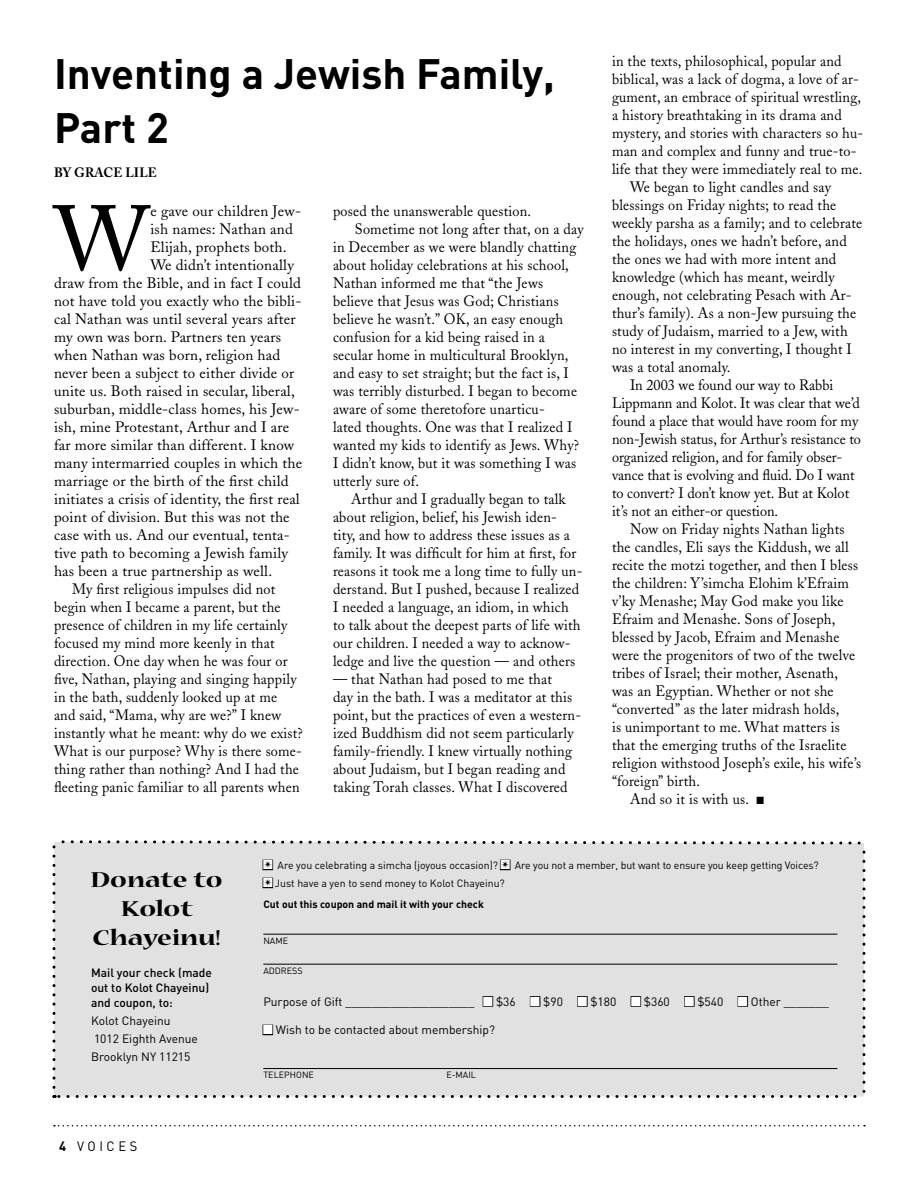
<style>
.page{position:relative;width:918px;height:1188px;background:#fff}
.page>*{position:absolute;margin:0;border:0;box-sizing:border-box;transform-origin:0 0}
.body_drop_cap{font:90.9px "Adobe Caslon";color:#000}
.headline{font:700 42px/54px "DIN";color:#000}
.t1{font:700 expanded 24px/28.8px "Nueva";color:#000;text-align:center}
.body{font:15px/18px "Adobe Caslon";letter-spacing:.015em;color:#000;scale:.95 1}
.body_drop_cap-2{font:15px "Adobe Caslon";letter-spacing:.015em;color:#000}
.byline{font:700 13.5px "Adobe Caslon";letter-spacing:.015em;color:#000;scale:.95 1}
.t2{font:13.5px "DIN";letter-spacing:.28em;color:#000;scale:.95 1}
.t3{font:12px/18px "DIN";color:#000}
.t4{font:500 12px/15px "DIN";color:#000}
.t5{font:10.5px "DIN";letter-spacing:-.01em;color:#000}
.t6{font:700 10.5px "DIN";color:#000}
.t7{font:9px "DIN";color:#000}
.s1{font-weight:700}
.s2{font-family:"Altemus Borders Three";font-size:9px;color:#fff}
</style>
<div class="page">
<svg style="left:54px;top:1125px;width:811px;height:1px"></svg>
<div style="left:52px;top:840px;width:813px;height:258px;background:#e1e1e1"></div>
<div style="left:483px;top:996px;width:10px;height:11px;border:2px solid #000"></div>
<div style="left:530px;top:996px;width:10px;height:11px;border:2px solid #000"></div>
<div style="left:577px;top:996px;width:11px;height:11px;border:2px solid #000"></div>
<div style="left:631px;top:996px;width:10px;height:11px;border:2px solid #000"></div>
<div style="left:684px;top:996px;width:11px;height:11px;border:2px solid #000"></div>
<div style="left:738px;top:996px;width:10px;height:11px;border:2px solid #000"></div>
<div style="left:263px;top:1025px;width:10px;height:10px;border:2px solid #000"></div>
<p class="headline" style="left:54px;top:45px;width:503px">Inventing a Jewish Family,<br>Part 2</p>
<p class="byline" style="left:54px;top:165px;width:110px">BY GRACE LILE</p>
<p class="body_drop_cap" style="left:54px;top:185px;width:97px">W</p>
<p class="body_drop_cap-2" style="left:150px;top:202px;width:152px">e gave our children Jew-</p>
<p class="body_drop_cap-2" style="left:150px;top:220px;width:144px">ish names: Nathan and</p>
<p class="body_drop_cap-2" style="left:150px;top:238px;width:138px">Elijah, prophets both.</p>
<p class="body_drop_cap-2" style="left:150px;top:256px;width:145px">We didn’t intentionally</p>
<p class="body_drop_cap-2" style="left:54px;top:274px;width:248px">draw from the Bible, and in fact I could</p>
<p class="body_drop_cap-2" style="left:54px;top:292px;width:249px">not have told you exactly who the bibli-</p>
<p class="body_drop_cap-2" style="left:54px;top:310px;width:243px">cal Nathan was until several years after</p>
<p class="body_drop_cap-2" style="left:54px;top:328px;width:229px">my own was born. Partners ten years</p>
<p class="body_drop_cap-2" style="left:54px;top:346px;width:228px">when Nathan was born, religion had</p>
<p class="body_drop_cap-2" style="left:54px;top:364px;width:242px">never been a subject to either divide or</p>
<p class="body_drop_cap-2" style="left:54px;top:382px;width:242px">unite us. Both raised in secular, liberal,</p>
<p class="body_drop_cap-2" style="left:54px;top:400px;width:247px">suburban, middle-class homes, his Jew-</p>
<p class="body_drop_cap-2" style="left:54px;top:418px;width:237px">ish, mine Protestant, Arthur and I are</p>
<p class="body_drop_cap-2" style="left:54px;top:436px;width:242px">far more similar than different. I know</p>
<p class="body_drop_cap-2" style="left:54px;top:454px;width:250px">many intermarried couples in which the</p>
<p class="body_drop_cap-2" style="left:54px;top:472px;width:236px">marriage or the birth of the first child</p>
<p class="body_drop_cap-2" style="left:54px;top:490px;width:247px">initiates a crisis of identity, the first real</p>
<p class="body_drop_cap-2" style="left:54px;top:508px;width:237px">point of division. But this was not the</p>
<p class="body_drop_cap-2" style="left:54px;top:526px;width:237px">case with us. And our eventual, tenta-</p>
<p class="body_drop_cap-2" style="left:54px;top:544px;width:236px">tive path to becoming a Jewish family</p>
<p class="body_drop_cap-2" style="left:54px;top:562px;width:220px">has been a true partnership as well.</p>
<p class="body" style="left:54px;top:580px;width:263px;text-indent:18px">My first religious impulses did not begin when I became a parent, but the presence of children in my life certainly focused my mind more keenly in that direction. One day when he was four or five, Nathan, playing and singing happily in the bath, suddenly looked up at me<br>and said, “Mama, why are we?” I knew instantly what he meant: why do we exist?<br>What is our purpose? Why is there some&shy;thing rather than nothing? And I had the fleeting panic familiar to all parents when</p>
<p class="body" style="left:333px;top:202px;width:210px">posed the unanswerable question.</p>
<p class="body" style="left:333px;top:220px;width:265px;text-indent:22px">Sometime not long after that, on a day in December as we were blandly chatting about holiday celebrations at his school, Nathan informed me that “the Jews believe that Jesus was God; Christians believe he wasn’t.” OK, an easy enough confusion for a kid being raised in a secular home in multicultural Brooklyn, and easy to set straight; but the fact is, I was terribly disturbed. I began to become aware of some theretofore unarticu-<br>lated thoughts. One was that I realized I wanted my kids to identify as Jews. Why?<br>I didn’t know, but it was something I was utterly sure of.</p>
<p class="body" style="left:333px;top:490px;width:264px;text-indent:18px">Arthur and I gradually began to talk about religion, belief, his Jewish iden&shy;tity, and how to address these issues as a family. It was difficult for him at first, for reasons it took me a long time to fully un&shy;derstand. But I pushed, because I realized I needed a language, an idiom, in which to talk about the deepest parts of life with our children. I needed a way to acknow&shy;ledge and live the question — and others</p>
<p class="body" style="left:333px;top:670px;width:263px">— that Nathan had posed to me that<br>day in the bath. I was a meditator at this point, but the practices of even a western&shy;ized Buddhism did not seem particularly family-friendly. I knew virtually nothing about Judaism, but I began reading and taking Torah classes. What I discovered</p>
<p class="body" style="left:612px;top:52px;width:266px">in the texts, philosophical, popular and biblical, was a lack of dogma, a love of ar&shy;gument, an embrace of spiritual wrestling, a history breathtaking in its drama and mystery, and stories with characters so hu&shy;man and complex and funny and true-to&shy;life that they were immediately real to me.</p>
<p class="body" style="left:612px;top:178px;width:265px;text-indent:18px">We began to light candles and say blessings on Friday nights; to read the weekly parsha as a family; and to celebrate the holidays, ones we hadn’t before, and the ones we had with more intent and knowledge (which has meant, weirdly enough, not celebrating Pesach with Ar&shy;thur’s family). As a non-Jew pursuing the study of Judaism, married to a Jew, with no interest in my converting, I thought I was a total anomaly.</p>
<p class="body" style="left:612px;top:376px;width:264px;text-indent:18px">In 2003 we found our way to Rabbi Lippmann and Kolot. It was clear that we’d found a place that would have room for my non-Jewish status, for Arthur’s resistance to organized religion, and for family obser&shy;vance that is evolving and fluid. Do I want to convert? I don’t know yet. But at Kolot it’s not an either-or question.</p>
<p class="body" style="left:612px;top:520px;width:264px;text-indent:18px">Now on Friday nights Nathan lights the candles, Eli says the Kiddush, we all recite the motzi together, and then I bless the children: Y’simcha Elohim k’Efraim v’ky Menashe; May God make you like Efraim and Menashe. Sons of Joseph, blessed by Jacob, Efraim and Menashe were the progenitors of two of the twelve tribes of Israel; their mother, Asenath, was an Egyptian. Whether or not she “converted” as the later midrash holds,<br>is unimportant to me. What matters is that the emerging truths of the Israelite religion withstood Joseph’s exile, his wife’s “foreign” birth.</p>
<p class="body" style="left:630px;top:790px;width:143px">And so it is with us. ■</p>
<p class="t1" style="left:91px;top:866px;width:133px">Donate to<br>Kolot<br>Chayeinu!</p>
<p class="t4" style="left:91px;top:965px;width:122px">Mail your check (made out to Kolot Chayeinu) and coupon, to:</p>
<p class="t3" style="left:91px;top:1011px;width:81px">Kolot Chayeinu</p>
<p class="t3" style="left:91px;top:1029px;width:108px">1012 Eighth Avenue<br>Brooklyn NY 11215</p>
<p class="t2" style="left:59px;top:1138px;width:84px"><span class="s1">4</span> VOICES</p>
<p class="t5" style="left:263px;top:859px;width:557px"><span class="s2">4</span> Are you celebrating a simcha (joyous occasion)? <span class="s2">4</span> Are you not a member, but want to ensure you keep getting Voices?</p>
<p class="t5" style="left:263px;top:877px;width:243px"><span class="s2">4</span> Just have a yen to send money to Kolot Chayeinu?</p>
<p class="t6" style="left:263px;top:897px;width:222px">Cut out this coupon and mail it with your check</p>
<p class="t7" style="left:263px;top:935px;width:26px">NAME</p>
<p class="t7" style="left:263px;top:965px;width:41px">ADDRESS</p>
<p class="t3" style="left:263px;top:992px;width:567px">Purpose of Gift ____________________ <span class="s2">6</span> $36 <span class="s2">6</span> $90 <span class="s2">6</span> $180 <span class="s2">6</span> $360 <span class="s2">6</span> $540 <span class="s2">6</span> Other _______</p>
<p class="t3" style="left:263px;top:1021px;width:233px"><span class="s2">6</span> Wish to be contacted about membership?</p>
<p class="t7" style="left:263px;top:1069px;width:52px">TELEPHONE</p>
<p class="t7" style="left:446px;top:1069px;width:31px">E-MAIL</p>
</div>
